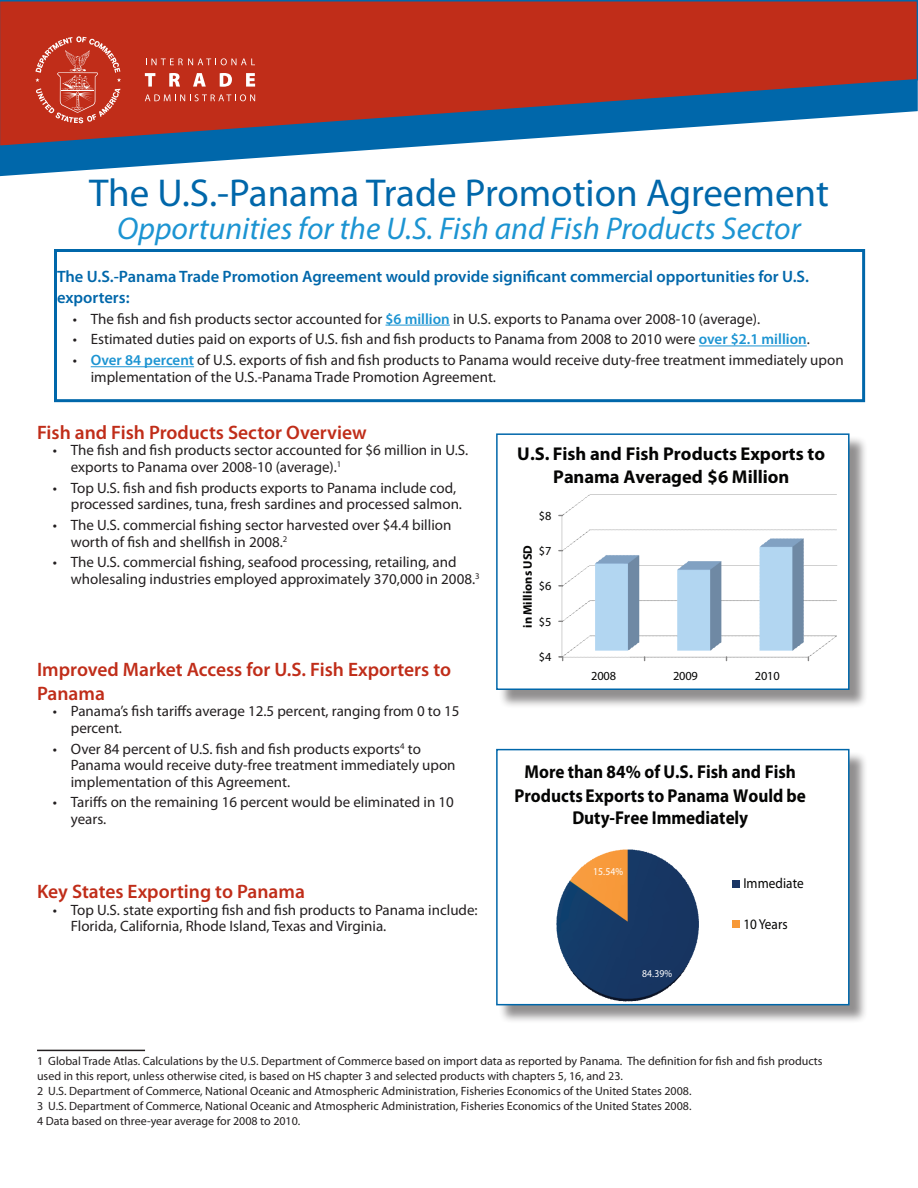
<style>
.page{position:relative;width:918px;height:1188px;background:#fff}
.page>*{position:absolute;margin:0;border:0;box-sizing:border-box;transform-origin:0 0}
.Heading_7{font:39px "Myriad Pro";color:#0067aa}
.Sector_Title_2{font:italic 31.5px "Myriad Pro";color:#1c94d2}
.Heading_2{font:600 19.5px/23.4px "Myriad Pro";color:#c02d19}
.t1{font:700 18.75px/23.1px "Myriad Pro";color:#050504;text-align:center;scale:.92 1}
.t2{font:700 18.6px/23.1px "Myriad Pro";color:#050504;text-align:center}
.Heading_1{font:600 16.5px/21px "Myriad Pro";color:#0067aa}
.t3{font:15px/16.5px "Myriad Pro";color:#231f20}
.t4{font:14.4px "Myriad Pro";letter-spacing:.005em;color:#050504;scale:.92 1}
.t5{font:12.3px "Myriad Pro";letter-spacing:-.01em;color:#050504}
.t6{font:700 12.3px "Myriad Pro";letter-spacing:.005em;color:#050504}
.Footnote{font:12px/15px "Myriad Pro";color:#231f20}
.t7{font:10.5px "Myriad Pro";letter-spacing:.005em;color:#fff;scale:.92 1}
.s1{font-weight:600;color:#1c94d2}
</style>
<div class="page">
<svg style="left:0;top:148px;width:397px;height:28px"></svg>
<svg style="left:0;top:0;width:918px;height:148px;background:#9f4847"></svg>
<svg style="left:35px;top:36px;width:86px;height:87px;background:#c84938"></svg>
<svg style="left:146px;top:58px;width:109px;height:7px"></svg>
<svg style="left:145px;top:73px;width:10px;height:14px"></svg>
<svg style="left:169px;top:73px;width:11px;height:14px"></svg>
<svg style="left:193px;top:73px;width:13px;height:14px"></svg>
<svg style="left:220px;top:73px;width:12px;height:14px"></svg>
<svg style="left:246px;top:73px;width:9px;height:14px"></svg>
<svg style="left:145px;top:94px;width:110px;height:7px"></svg>
<hr style="left:385px;top:325px;width:65px;height:1px;background:#1c94d2">
<hr style="left:699px;top:346px;width:108px;height:1px;background:#1c94d2">
<hr style="left:91px;top:366px;width:103px;height:1px;background:#1c94d2">
<div style="left:54px;top:249px;width:811px;height:153px;border:3px solid #0067aa"></div>
<hr style="left:37px;top:1050px;width:108px;height:1px;background:#231f20">
<div style="left:498px;top:436px;width:370px;height:272px;background:#231f20;opacity:.5"></div>
<div style="left:497px;top:434px;width:352px;height:255px;background:#fff"></div>
<img style="left:562px;top:494px;width:276px;height:164px">
<div style="left:496px;top:433px;width:354px;height:257px;border:2px solid #0067aa"></div>
<div style="left:498px;top:751px;width:370px;height:273px;background:#231f20;opacity:.5"></div>
<div style="left:497px;top:750px;width:352px;height:255px;background:#fff"></div>
<img style="left:556px;top:849px;width:179px;height:153px">
<div style="left:732px;top:880px;width:8px;height:7px;background:#193564"></div>
<div style="left:732px;top:921px;width:8px;height:7px;background:#f79938"></div>
<div style="left:496px;top:749px;width:354px;height:256px;border:2px solid #0067aa"></div>
<p class="Heading_7" style="left:89px;top:169px;width:741px">The U.S.-Panama Trade Promotion Agreement</p>
<p class="Sector_Title_2" style="left:117px;top:209px;width:685px">Opportunities for the U.S. Fish and Fish Products Sector</p>
<p class="Heading_1" style="left:57px;top:265px;width:754px">The U.S.-Panama Trade Promotion Agreement would provide significant commercial opportunities for U.S. exporters:</p>
<p class="t3" style="left:73px;top:310px;width:689px">• The fish and fish products sector accounted for <span class="s1">$6 million</span> in U.S. exports to Panama over 2008-10 (average).</p>
<p class="t3" style="left:73px;top:331px;width:739px">• Estimated duties paid on exports of U.S. fish and fish products to Panama from 2008 to 2010 were <span class="s1">over $2.1 million</span>.</p>
<p class="t3" style="left:91px;top:352px;width:754px;text-indent:-18px">• <span class="s1">Over 84 percent</span> of U.S. exports of fish and fish products to Panama would receive duty-free treatment immediately upon implementation of the U.S.-Panama Trade Promotion Agreement.</p>
<p class="Heading_2" style="left:37px;top:420px;width:331px">Fish and Fish Products Sector Overview</p>
<p class="t3" style="left:71px;top:442px;width:399px;text-indent:-18px">• The fish and fish products sector accounted for $6 million in U.S. exports to Panama over 2008-10 (average).<sup>1</sup></p>
<p class="t3" style="left:71px;top:479px;width:393px;text-indent:-18px">• Top U.S. fish and fish products exports to Panama include cod, processed sardines, tuna, fresh sardines and processed salmon.</p>
<p class="t3" style="left:71px;top:517px;width:382px;text-indent:-18px">• The U.S. commercial fishing sector harvested over $4.4 billion worth of fish and shellfish in 2008.<sup>2</sup></p>
<p class="t3" style="left:71px;top:554px;width:410px;text-indent:-18px">• The U.S. commercial fishing, seafood processing, retailing, and wholesaling industries employed approximately 370,000 in 2008.<sup>3</sup></p>
<p class="Heading_2" style="left:37px;top:658px;width:416px">Improved Market Access for U.S. Fish Exporters to<br>Panama</p>
<p class="t3" style="left:71px;top:703px;width:390px;text-indent:-18px">• Panama’s fish tariffs average 12.5 percent, ranging from 0 to 15 percent.</p>
<p class="t3" style="left:71px;top:740px;width:386px;text-indent:-18px">• Over 84 percent of U.S. fish and fish products exports<sup>4</sup> to<br>Panama would receive duty-free treatment immediately upon implementation of this Agreement.</p>
<p class="t3" style="left:71px;top:794px;width:385px;text-indent:-18px">• Tariffs on the remaining 16 percent would be eliminated in 10 years.</p>
<p class="Heading_2" style="left:37px;top:880px;width:269px">Key States Exporting to Panama</p>
<p class="t3" style="left:71px;top:901px;width:408px;text-indent:-18px">• Top U.S. state exporting fish and fish products to Panama include:<br>Florida, California, Rhode Island, Texas and Virginia.</p>
<p class="t2" style="left:517px;top:441px;width:309px">U.S. Fish and Fish Products Exports to<br>Panama Averaged $6 Million</p>
<p class="t5" style="left:539px;top:508px;width:14px">$8</p>
<p class="t6" style="left:520px;top:628px;width:84px;rotate:-90deg">in Millions USD</p>
<p class="t5" style="left:539px;top:543px;width:14px">$7</p>
<p class="t5" style="left:539px;top:579px;width:14px">$6</p>
<p class="t5" style="left:539px;top:614px;width:14px">$5</p>
<p class="t5" style="left:539px;top:649px;width:14px">$4</p>
<p class="t5" style="left:591px;top:668px;width:26px">2008</p>
<p class="t5" style="left:673px;top:668px;width:26px">2009</p>
<p class="t5" style="left:755px;top:668px;width:26px">2010</p>
<p class="t1" style="left:514px;top:760px;width:318px">More than 84% of U.S. Fish and Fish<br>Products Exports to Panama Would be<br>Duty-Free Immediately</p>
<p class="t7" style="left:593px;top:865px;width:34px">15.54%</p>
<p class="t7" style="left:642px;top:967px;width:34px">84.39%</p>
<p class="t4" style="left:743px;top:875px;width:67px">Immediate</p>
<p class="t4" style="left:743px;top:916px;width:50px">10 Years</p>
<p class="Footnote" style="left:37px;top:1054px;width:787px">1 Global Trade Atlas. Calculations by the U.S. Department of Commerce based on import data as reported by Panama. The definition for fish and fish products used in this report, unless otherwise cited, is based on HS chapter 3 and selected products with chapters 5, 16, and 23.</p>
<p class="Footnote" style="left:37px;top:1084px;width:656px">2 U.S. Department of Commerce, National Oceanic and Atmospheric Administration, Fisheries Economics of the United States 2008.</p>
<p class="Footnote" style="left:37px;top:1099px;width:656px">3 U.S. Department of Commerce, National Oceanic and Atmospheric Administration, Fisheries Economics of the United States 2008.</p>
<p class="Footnote" style="left:37px;top:1114px;width:265px">4 Data based on three-year average for 2008 to 2010.</p>
</div>
